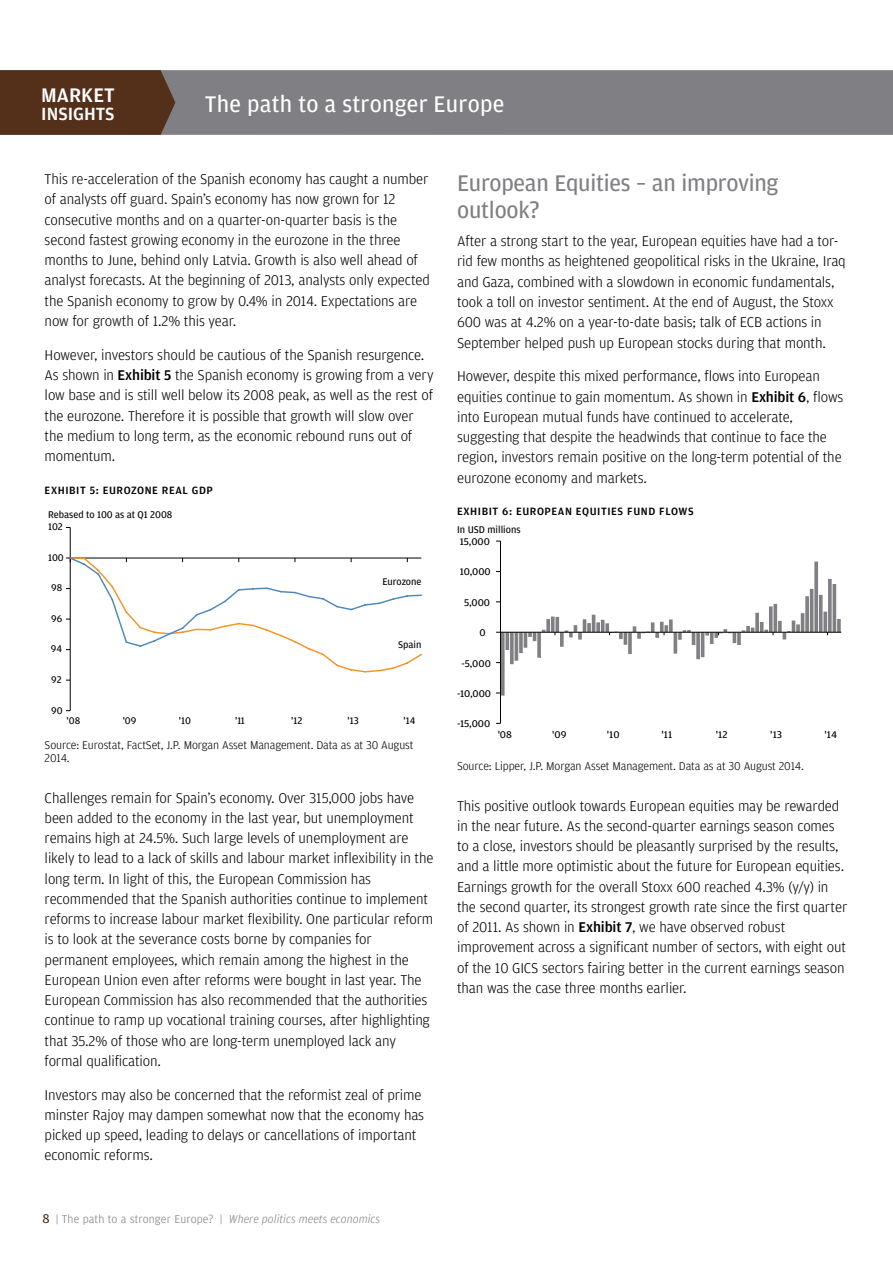
<style>
.page{position:relative;width:893px;height:1263px;background:#fff}
.page>*{position:absolute;margin:0;border:0;box-sizing:border-box;transform-origin:0 0}
.t1{font:24px/27px "Amplitude";letter-spacing:-.01em;color:#807f83}
.t2{font:24px "Amplitude";letter-spacing:.01em;color:#fff}
.t3{font:500 20.85px "Amplitude";color:#fff}
.t4{font:500 18.75px "Amplitude";color:#fff}
.t5{font:18px "Amplitude";color:#fff}
.t6{font:300 15px/20.2px "Amplitude";letter-spacing:-.01em;color:#000}
.t7{font:300 12px/13.5px "Amplitude";letter-spacing:-.01em;color:#000}
.t8{font:300 12px "Amplitude";letter-spacing:.01em;color:#807f83}
.t9{font:500 11.25px "Amplitude";letter-spacing:.05em;color:#000}
.t10{font:10.35px "Amplitude";color:#010101;scale:1.05 1}
.t11{font:10.35px "Amplitude";color:#000}
.t12{font:10.2px "Amplitude";color:#010101}
.t13{font:10.2px "Amplitude";color:#000}
.s1{font-weight:300;font-size:20.25px}
.s2{font-weight:500}
.s3{font-weight:400;font-size:13.5px;color:#54301a}
.s4{font-style:italic}
</style>
<div class="page">
<div style="left:0;top:70px;width:893px;height:65px;background:#807f83"></div>
<svg style="left:0;top:70px;width:175px;height:65px;background:#56331e"></svg>
<hr style="left:70px;top:527px;width:1px;height:184px;background:#010101">
<svg style="left:66px;top:556px;width:356px;height:117px"></svg>
<svg style="left:814px;top:562px;width:4px;height:70px"></svg>
<svg style="left:828px;top:579px;width:4px;height:53px"></svg>
<hr style="left:833px;top:584px;width:3px;height:48px;background:#807f83">
<hr style="left:810px;top:589px;width:3px;height:43px;background:#807f83">
<svg style="left:819px;top:595px;width:4px;height:37px"></svg>
<svg style="left:805px;top:596px;width:4px;height:36px"></svg>
<svg style="left:773px;top:604px;width:4px;height:28px"></svg>
<svg style="left:769px;top:606px;width:4px;height:16px"></svg>
<svg style="left:823px;top:612px;width:4px;height:20px"></svg>
<svg style="left:755px;top:613px;width:4px;height:19px"></svg>
<hr style="left:801px;top:613px;width:3px;height:19px;background:#807f83">
<hr style="left:592px;top:615px;width:3px;height:17px;background:#807f83">
<svg style="left:551px;top:616px;width:4px;height:16px"></svg>
<svg style="left:555px;top:617px;width:4px;height:15px"></svg>
<svg style="left:837px;top:619px;width:4px;height:13px"></svg>
<svg style="left:546px;top:619px;width:4px;height:13px"></svg>
<svg style="left:669px;top:619px;width:4px;height:13px"></svg>
<svg style="left:778px;top:621px;width:4px;height:11px"></svg>
<svg style="left:596px;top:622px;width:4px;height:10px"></svg>
<svg style="left:742px;top:626px;width:12px;height:6px"></svg>
<hr style="left:701px;top:632px;width:3px;height:25px;background:#807f83">
<hr style="left:524px;top:632px;width:3px;height:16px;background:#807f83">
<hr style="left:515px;top:632px;width:3px;height:29px;background:#807f83">
<svg style="left:505px;top:633px;width:4px;height:17px"></svg>
<svg style="left:501px;top:633px;width:4px;height:63px"></svg>
<svg style="left:783px;top:620px;width:17px;height:19px"></svg>
<svg style="left:737px;top:633px;width:4px;height:12px"></svg>
<svg style="left:696px;top:633px;width:4px;height:26px"></svg>
<svg style="left:678px;top:630px;width:17px;height:15px"></svg>
<hr style="left:674px;top:632px;width:3px;height:22px;background:#807f83">
<svg style="left:628px;top:633px;width:4px;height:21px"></svg>
<svg style="left:565px;top:619px;width:26px;height:20px"></svg>
<svg style="left:560px;top:633px;width:4px;height:14px"></svg>
<svg style="left:537px;top:633px;width:4px;height:25px"></svg>
<svg style="left:528px;top:633px;width:8px;height:8px"></svg>
<svg style="left:519px;top:633px;width:4px;height:20px"></svg>
<svg style="left:510px;top:633px;width:4px;height:31px"></svg>
<hr style="left:500px;top:541px;width:1px;height:182px;background:#010101">
<hr style="left:500px;top:632px;width:341px;height:1px;background:#010101">
<svg style="left:601px;top:620px;width:26px;height:25px"></svg>
<svg style="left:633px;top:622px;width:35px;height:17px"></svg>
<svg style="left:705px;top:629px;width:31px;height:15px"></svg>
<svg style="left:760px;top:622px;width:14px;height:13px"></svg>
<h2 class="t3" style="left:41px;top:82px;width:75px">MARKET</h2>
<p class="t4" style="left:41px;top:102px;width:75px">INSIGHTS</p>
<h1 class="t2" style="left:205px;top:89px;width:301px">The path to a stronger Europe</h1>
<p class="t5" style="left:205px;top:93px;width:312px">PORTFOLIO DISCUSSION: <span class="s1">Title Copy Here</span></p>
<p class="t6" style="left:45px;top:169px;width:387px">This re-acceleration of the Spanish economy has caught a number of analysts off guard. Spain’s economy has now grown for 12 consecutive months and on a quarter-on-quarter basis is the second fastest growing economy in the eurozone in the three months to June, behind only Latvia. Growth is also well ahead of analyst forecasts. At the beginning of 2013, analysts only expected the Spanish economy to grow by 0.4% in 2014. Expectations are now for growth of 1.2% this year.</p>
<p class="t6" style="left:45px;top:344px;width:390px">However, investors should be cautious of the Spanish resurgence.<br>As shown in <span class="s2">EXHIBIT 5</span> the Spanish economy is growing from a very low base and is still well below its 2008 peak, as well as the rest of the eurozone. Therefore it is possible that growth will slow over the medium to long term, as the economic rebound runs out of momentum.</p>
<p class="t9" style="left:45px;top:483px;width:14px">EXHIBIT</p>
<p class="t9" style="left:90px;top:483px;width:56px">5: EUROZONE</p>
<p class="t9" style="left:162px;top:483px;width:15px">REAL</p>
<p class="t9" style="left:192px;top:483px;width:8px">GDP</p>
<p class="t11" style="left:48px;top:508px;width:126px">Rebased to 100 as at Q1 2008</p>
<p class="t12" style="left:48px;top:520px;width:16px">102</p>
<p class="t12" style="left:48px;top:551px;width:17px">100</p>
<p class="t12" style="left:51px;top:582px;width:13px">98</p>
<p class="t12" style="left:51px;top:612px;width:13px">96</p>
<p class="t12" style="left:51px;top:643px;width:13px">94</p>
<p class="t12" style="left:51px;top:673px;width:12px">92</p>
<p class="t12" style="left:51px;top:704px;width:13px">90</p>
<p class="t13" style="left:382px;top:575px;width:41px">Eurozone</p>
<p class="t13" style="left:398px;top:638px;width:25px">Spain</p>
<p class="t12" style="left:67px;top:714px;width:15px">'08</p>
<p class="t12" style="left:123px;top:714px;width:15px">'09</p>
<p class="t12" style="left:179px;top:714px;width:14px">'10</p>
<p class="t12" style="left:235px;top:714px;width:11px">'11</p>
<p class="t12" style="left:291px;top:714px;width:13px">'12</p>
<p class="t12" style="left:347px;top:714px;width:13px">'13</p>
<p class="t12" style="left:403px;top:714px;width:14px">'14</p>
<p class="t7" style="left:45px;top:737px;width:370px">Source: Eurostat, FactSet, J.P. Morgan Asset Management. Data as at 30 August<br>2014.</p>
<p class="t6" style="left:45px;top:787px;width:390px">Challenges remain for Spain’s economy. Over 315,000 jobs have been added to the economy in the last year, but unemployment remains high at 24.5%. Such large levels of unemployment are likely to lead to a lack of skills and labour market inflexibility in the long term. In light of this, the European Commission has recommended that the Spanish authorities continue to implement reforms to increase labour market flexibility. One particular reform is to look at the severance costs borne by companies for permanent employees, which remain among the highest in the European Union even after reforms were bought in last year. The European Commission has also recommended that the authorities continue to ramp up vocational training courses, after highlighting that 35.2% of those who are long-term unemployed lack any formal qualification.</p>
<p class="t6" style="left:45px;top:1084px;width:381px">Investors may also be concerned that the reformist zeal of prime minster Rajoy may dampen somewhat now that the economy has picked up speed, leading to delays or cancellations of important economic reforms.</p>
<p class="t8" style="left:42px;top:1211px;width:339px"><span class="s3">8</span> | The path to a stronger Europe? | <span class="s4">Where politics meets economics</span></p>
<h1 class="t1" style="left:457px;top:169px;width:323px">European Equities – an improving outlook?</h1>
<p class="t6" style="left:457px;top:231px;width:390px">After a strong start to the year, European equities have had a tor&shy;rid few months as heightened geopolitical risks in the Ukraine, Iraq and Gaza, combined with a slowdown in economic fundamentals, took a toll on investor sentiment. At the end of August, the Stoxx 600 was at 4.2% on a year-to-date basis; talk of ECB actions in September helped push up European stocks during that month.</p>
<p class="t6" style="left:457px;top:366px;width:388px">However, despite this mixed performance, flows into European equities continue to gain momentum. As shown in <span class="s2">EXHIBIT 6</span>, flows into European mutual funds have continued to accelerate, suggesting that despite the headwinds that continue to face the region, investors remain positive on the long-term potential of the eurozone economy and markets.</p>
<p class="t9" style="left:457px;top:504px;width:14px">EXHIBIT</p>
<p class="t9" style="left:502px;top:504px;width:57px">6: EUROPEAN</p>
<p class="t9" style="left:576px;top:504px;width:28px">EQUITIES</p>
<p class="t9" style="left:627px;top:504px;width:67px">FUND FLOWS</p>
<p class="t11" style="left:457px;top:523px;width:65px">In USD millions</p>
<p class="t10" style="left:460px;top:535px;width:30px">15,000</p>
<p class="t10" style="left:460px;top:565px;width:31px">10,000</p>
<p class="t10" style="left:464px;top:596px;width:26px">5,000</p>
<p class="t10" style="left:480px;top:626px;width:7px">0</p>
<p class="t10" style="left:462px;top:657px;width:29px">-5,000</p>
<p class="t10" style="left:457px;top:687px;width:34px">-10,000</p>
<p class="t10" style="left:457px;top:717px;width:33px">-15,000</p>
<p class="t10" style="left:498px;top:728px;width:15px">'08</p>
<p class="t10" style="left:552px;top:728px;width:15px">'09</p>
<p class="t10" style="left:607px;top:728px;width:14px">'10</p>
<p class="t10" style="left:661px;top:728px;width:12px">'11</p>
<p class="t10" style="left:716px;top:728px;width:13px">'12</p>
<p class="t10" style="left:770px;top:728px;width:13px">'13</p>
<p class="t10" style="left:825px;top:728px;width:13px">'14</p>
<p class="t7" style="left:457px;top:759px;width:348px">Source: Lipper, J.P. Morgan Asset Management. Data as at 30 August 2014.</p>
<p class="t6" style="left:457px;top:795px;width:392px">This positive outlook towards European equities may be rewarded in the near future. As the second-quarter earnings season comes to a close, investors should be pleasantly surprised by the results, and a little more optimistic about the future for European equities.<br>Earnings growth for the overall Stoxx 600 reached 4.3% (y/y) in the second quarter, its strongest growth rate since the first quarter of 2011. As shown in <span class="s2">EXHIBIT 7</span>, we have observed robust improvement across a significant number of sectors, with eight out of the 10 GICS sectors fairing better in the current earnings season than was the case three months earlier.</p>
</div>
